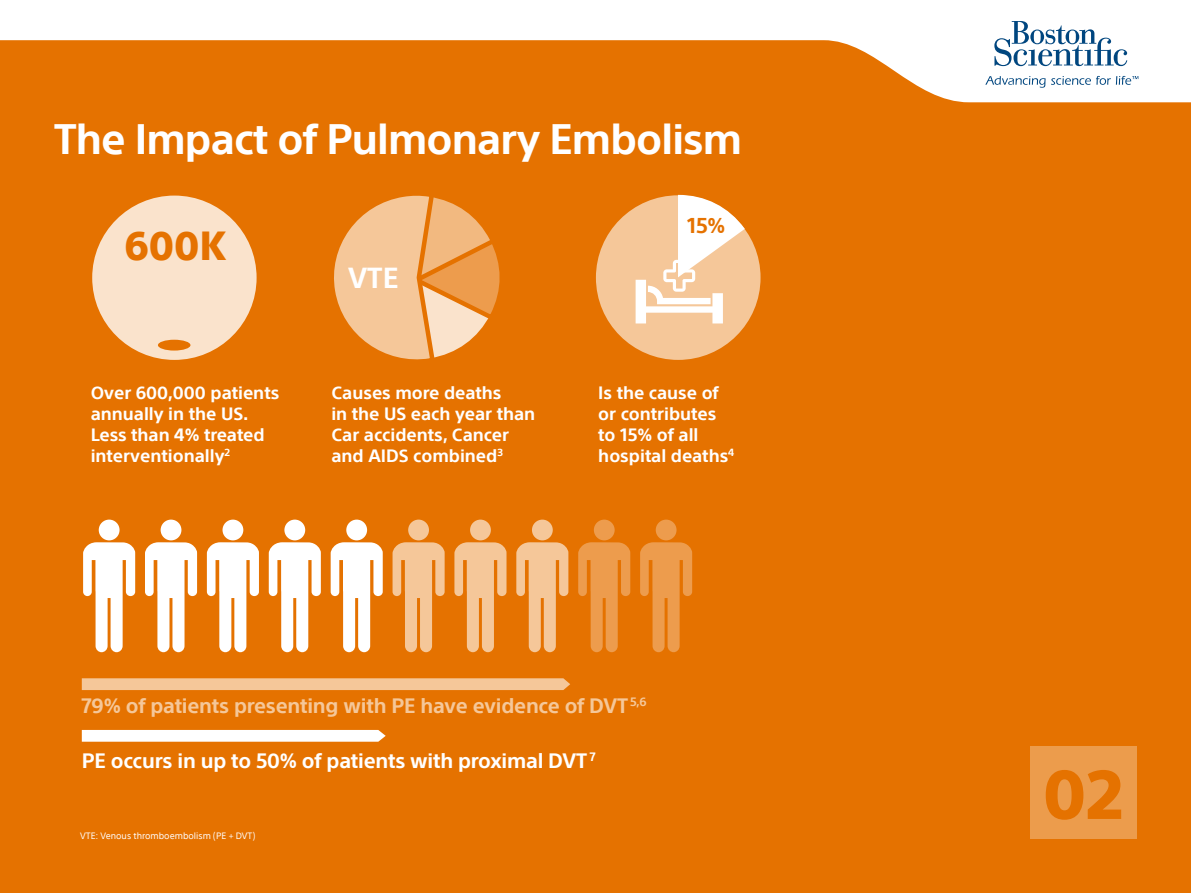
<style>
.page{position:relative;width:1191px;height:893px;background:#e57200}
.page>*{position:absolute;margin:0;border:0;box-sizing:border-box;transform-origin:0 0}
.t1{font:800 67.5px "SST";color:#e57200}
.t2{font:700 41.55px "SST";letter-spacing:-.02em;color:#fff}
.t3{font:800 39.6px "SST";color:#e57200}
.t4{font:700 28.35px "SST";color:#fff}
.t5{font:700 21px "SST";color:#e57200}
.t6{font:700 20.25px "SST";letter-spacing:-.01em;color:#f5c799}
.t7{font:700 20.25px "SST";letter-spacing:-.01em;color:#fff}
.t8{font:700 17.4px/20.9px "SST";color:#fff}
.t9{font:9px "SST";color:#fff}
</style>
<div class="page">
<svg style="left:0;top:0;width:1191px;height:102px;fill:#fff"></svg>
<svg style="left:994px;top:21px;width:133px;height:45px;background:#bed0de"></svg>
<svg style="left:985px;top:76px;width:60px;height:12px"></svg>
<svg style="left:1051px;top:76px;width:87px;height:9px"></svg>
<svg style="left:83px;top:542px;width:52px;height:110px"></svg>
<div style="left:99px;top:520px;width:21px;height:20px;background:#fff;border-radius:50%"></div>
<svg style="left:145px;top:542px;width:52px;height:110px"></svg>
<div style="left:161px;top:520px;width:20px;height:20px;background:#fff;border-radius:50%"></div>
<svg style="left:207px;top:542px;width:52px;height:110px"></svg>
<div style="left:222px;top:520px;width:21px;height:20px;background:#fff;border-radius:50%"></div>
<svg style="left:269px;top:542px;width:52px;height:110px"></svg>
<div style="left:284px;top:520px;width:21px;height:20px;background:#fff;border-radius:50%"></div>
<svg style="left:331px;top:542px;width:52px;height:110px"></svg>
<div style="left:346px;top:520px;width:21px;height:20px;background:#fff;border-radius:50%"></div>
<svg style="left:392px;top:542px;width:52px;height:110px"></svg>
<div style="left:408px;top:520px;width:21px;height:20px;background:#f5c799;border-radius:50%"></div>
<svg style="left:454px;top:542px;width:52px;height:110px"></svg>
<div style="left:470px;top:520px;width:21px;height:20px;background:#f5c799;border-radius:50%"></div>
<svg style="left:516px;top:542px;width:52px;height:110px"></svg>
<div style="left:532px;top:520px;width:21px;height:20px;background:#f5c799;border-radius:50%"></div>
<svg style="left:578px;top:542px;width:52px;height:110px"></svg>
<div style="left:594px;top:520px;width:20px;height:20px;background:#ed9c4d;border-radius:50%"></div>
<svg style="left:640px;top:542px;width:52px;height:110px"></svg>
<div style="left:655px;top:520px;width:21px;height:20px;background:#ed9c4d;border-radius:50%"></div>
<svg style="left:82px;top:730px;width:304px;height:12px;background:#fdf9f5"></svg>
<svg style="left:82px;top:678px;width:488px;height:12px;background:#f4c494"></svg>
<div style="left:596px;top:195px;width:164px;height:165px;background:#f5c799;border-radius:50%"></div>
<svg style="left:635px;top:195px;width:110px;height:128px"></svg>
<svg style="left:334px;top:195px;width:166px;height:165px"></svg>
<div style="left:1030px;top:747px;width:107px;height:92px;background:#ec9c4c"></div>
<div style="left:92px;top:196px;width:164px;height:164px;background:#fae3cc;border-radius:50%"></div>
<div style="left:158px;top:340px;width:32px;height:11px;background:#e57200;border-radius:50%"></div>
<p class="t2" style="left:54px;top:114px;width:689px">The Impact of Pulmonary Embolism</p>
<p class="t3" style="left:124px;top:222px;width:103px">600K</p>
<p class="t4" style="left:348px;top:261px;width:52px">VTE</p>
<p class="t5" style="left:687px;top:213px;width:40px">15%</p>
<p class="t8" style="left:91px;top:382px;width:190px">Over 600,000 patients annually in the US.<br>Less than 4% treated interventionally<sup>2</sup></p>
<p class="t8" style="left:331px;top:382px;width:205px">Causes more deaths<br>in the US each year than<br>Car accidents, Cancer and AIDS combined<sup>3</sup></p>
<p class="t8" style="left:598px;top:382px;width:137px">Is the cause of or contributes to 15% of all hospital deaths<sup>4</sup></p>
<p class="t6" style="left:81px;top:694px;width:567px">79% of patients presenting with PE have evidence of DVT <sup>5,6</sup></p>
<p class="t7" style="left:82px;top:749px;width:515px">PE occurs in up to 50% of patients with proximal DVT <sup>7</sup></p>
<p class="t9" style="left:80px;top:830px;width:177px">VTE: Venous thromboembolism (PE + DVT)</p>
<h1 class="t1" style="left:1043px;top:755px;width:82px">02</h1>
</div>
